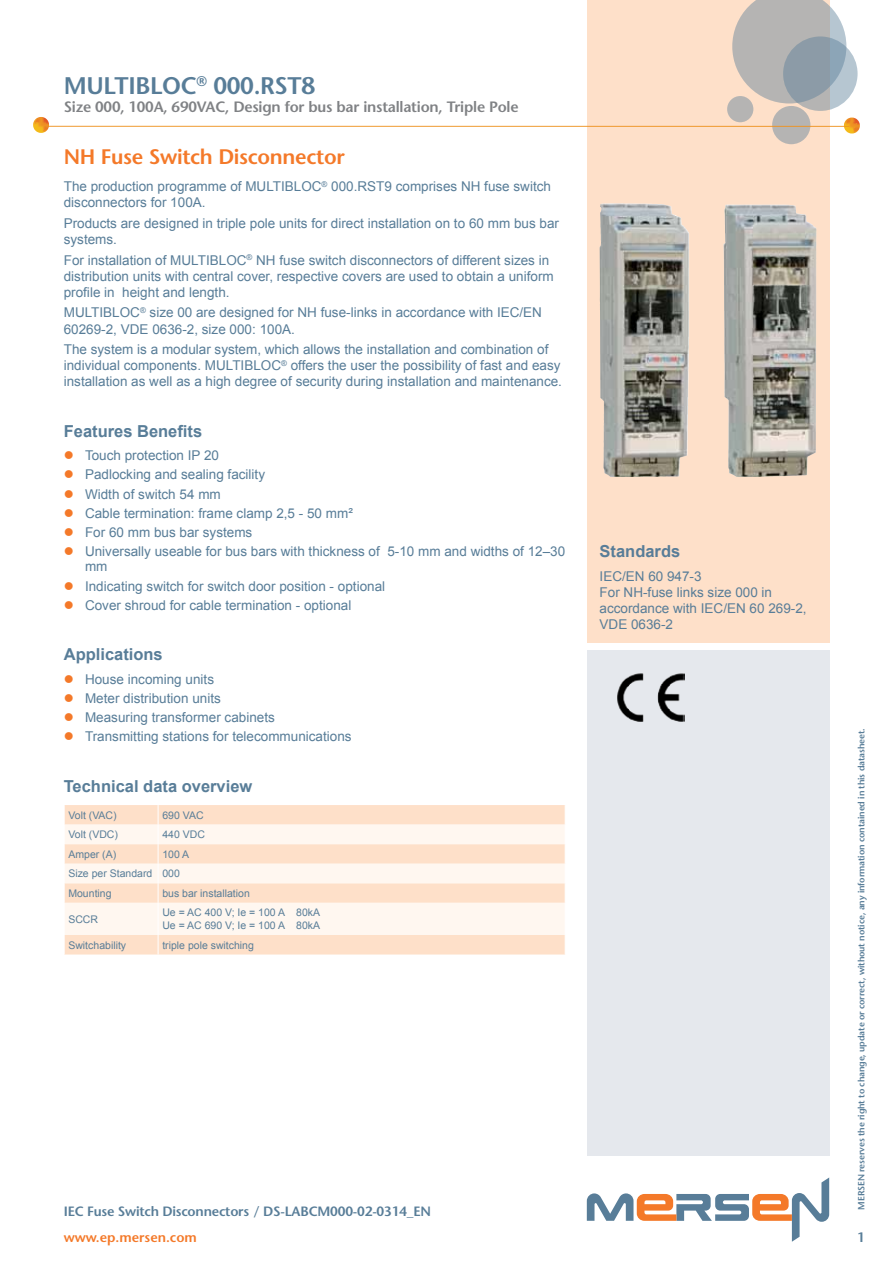
<style>
.page{position:relative;width:893px;height:1263px;background:#fff}
.page>*{position:absolute;margin:0;border:0;box-sizing:border-box;transform-origin:0 0}
.t1{font:600 24px "Stone Sans Std";letter-spacing:-.015em;color:#587d98}
.t2{font:600 21px "Stone Sans Std";letter-spacing:-.015em;color:#f47929}
.t3{font:700 16.5px "Arial";color:#587d98}
.t4{font:600 15px "Stone Sans Std";letter-spacing:-.015em;color:#808285}
.t5{font:13.5px/16.2px "Arial";color:#587d98}
.t6{font:600 13.5px "Stone Sans Std";letter-spacing:-.015em;color:#587d98}
.t7{font:600 13.5px "Stone Sans Std";color:#f47929}
.t8{font:10.5px/19.5px "Arial";color:#587d98}
.t9{font:600 9px "Stone Sans Std";letter-spacing:-.015em;color:#587d98}
</style>
<div class="page">
<svg style="left:587px;top:0;width:242px;height:642px;fill:#fee0c9"></svg>
<div style="left:587px;top:651px;width:242px;height:505px;background:#e5e8ed"></div>
<img style="left:617px;top:673px;width:68px;height:49px">
<svg style="left:587px;top:1177px;width:242px;height:65px"></svg>
<div style="left:65px;top:805px;width:500px;height:149px;background:#fee0c9"></div>
<svg style="left:65px;top:825px;width:500px;height:110px;fill:#fff7f0"></svg>
<svg style="left:64px;top:805px;width:1px;height:98px"></svg>
<svg style="left:158px;top:805px;width:1px;height:98px"></svg>
<hr style="left:158px;top:903px;width:1px;height:32px;background:#fff">
<svg style="left:64px;top:935px;width:1px;height:19px"></svg>
<svg style="left:158px;top:935px;width:1px;height:19px"></svg>
<img style="left:600px;top:203px;width:89px;height:274px">
<svg style="left:732px;top:0;width:114px;height:103px"></svg>
<svg style="left:783px;top:36px;width:74px;height:75px;fill:#8c9ba7"></svg>
<div style="left:772px;top:106px;width:38px;height:38px;background:#b5b4b3;border-radius:50%"></div>
<div style="left:727px;top:96px;width:26px;height:26px;background:#b5b4b3;border-radius:50%"></div>
<svg style="left:844px;top:118px;width:16px;height:16px"></svg>
<hr style="left:47px;top:126px;width:802px;height:1px;background:#ee9321">
<svg style="left:33px;top:117px;width:16px;height:16px"></svg>
<h1 class="t1" style="left:64px;top:71px;width:253px">MULTIBLOC<sup>®</sup> 000.RST8</h1>
<p class="t4" style="left:64px;top:98px;width:456px">Size 000, 100A, 690VAC, Design for bus bar installation, Triple Pole</p>
<h2 class="t2" style="left:64px;top:144px;width:283px">NH Fuse Switch Disconnector</h2>
<p class="t5" style="left:64px;top:179px;width:489px">The production programme of MULTIBLOC<sup>®</sup> 000.RST9 comprises NH fuse switch disconnectors for 100A.</p>
<p class="t5" style="left:64px;top:215px;width:497px">Products are designed in triple pole units for direct installation on to 60 mm bus bar systems.</p>
<p class="t5" style="left:64px;top:252px;width:491px">For installation of MULTIBLOC<sup>®</sup> NH fuse switch disconnectors of different sizes in distribution units with central cover, respective covers are used to obtain a uniform profile in height and length.</p>
<p class="t5" style="left:64px;top:305px;width:480px">MULTIBLOC<sup>®</sup> size 00 are designed for NH fuse-links in accordance with IEC/EN<br>60269-2, VDE 0636-2, size 000: 100A.</p>
<p class="t5" style="left:64px;top:341px;width:500px">The system is a modular system, which allows the installation and combination of individual components. MULTIBLOC<sup>®</sup> offers the user the possibility of fast and easy installation as well as a high degree of security during installation and maintenance.</p>
<p class="t3" style="left:64px;top:420px;width:140px">Features Benefits</p>
<p class="t5" style="left:85px;top:446px;width:482px;line-height:19.2px">Touch protection IP 20<br>Padlocking and sealing facility<br>Width of switch 54 mm<br>Cable termination: frame clamp 2,5 - 50 mm²<br>For 60 mm bus bar systems<br>Universally useable for bus bars with thickness of 5-10 mm and widths of 12–30</p>
<p class="t5" style="left:85px;top:557px;width:302px;line-height:19.2px">mm<br>Indicating switch for switch door position - optional<br>Cover shroud for cable termination - optional</p>
<p class="t3" style="left:64px;top:643px;width:101px">Applications</p>
<p class="t5" style="left:85px;top:669px;width:268px;line-height:19.2px">House incoming units<br>Meter distribution units<br>Measuring transformer cabinets<br>Transmitting stations for telecommunications</p>
<p class="t3" style="left:600px;top:541px;width:82px">Standards</p>
<p class="t5" style="left:600px;top:568px;width:209px">IEC/EN 60 947-3<br>For NH-fuse links size 000 in accordance with IEC/EN 60 269-2,<br>VDE 0636-2</p>
<p class="t9" style="left:856px;top:1209px;width:483px;rotate:-90deg">MERSEN reserves the right to change, update or correct, without notice, any information contained in this datasheet.</p>
<p class="t3" style="left:64px;top:775px;width:190px">Technical data overview</p>
<p class="t8" style="left:68px;top:805px;width:50px">Volt (VAC)</p>
<p class="t8" style="left:162px;top:805px;width:43px">690 VAC</p>
<p class="t8" style="left:68px;top:825px;width:51px">Volt (VDC)</p>
<p class="t8" style="left:162px;top:825px;width:44px">440 VDC</p>
<p class="t8" style="left:68px;top:844px;width:49px">Amper (A)</p>
<p class="t8" style="left:68px;top:844px;width:122px;text-indent:94px">100 A<br>Size per Standard 000<br>Mounting</p>
<p class="t8" style="left:162px;top:883px;width:89px">bus bar installation</p>
<p class="t8" style="left:68px;top:909px;width:31px">SCCR</p>
<p class="t8" style="left:162px;top:906px;width:159px;line-height:12.6px">Ue = AC 400 V; Ie = 100 A 80kA<br>Ue = AC 690 V; Ie = 100 A 80kA</p>
<p class="t8" style="left:68px;top:935px;width:59px">Switchability</p>
<p class="t8" style="left:162px;top:935px;width:93px">triple pole switching</p>
<p class="t6" style="left:64px;top:1203px;width:369px">IEC Fuse Switch Disconnectors / DS-LABCM000-02-0314_EN</p>
<p class="t7" style="left:64px;top:1229px;width:135px">www.ep.mersen.com</p>
<p class="t6" style="left:857px;top:1229px;width:9px">1</p>
</div>
